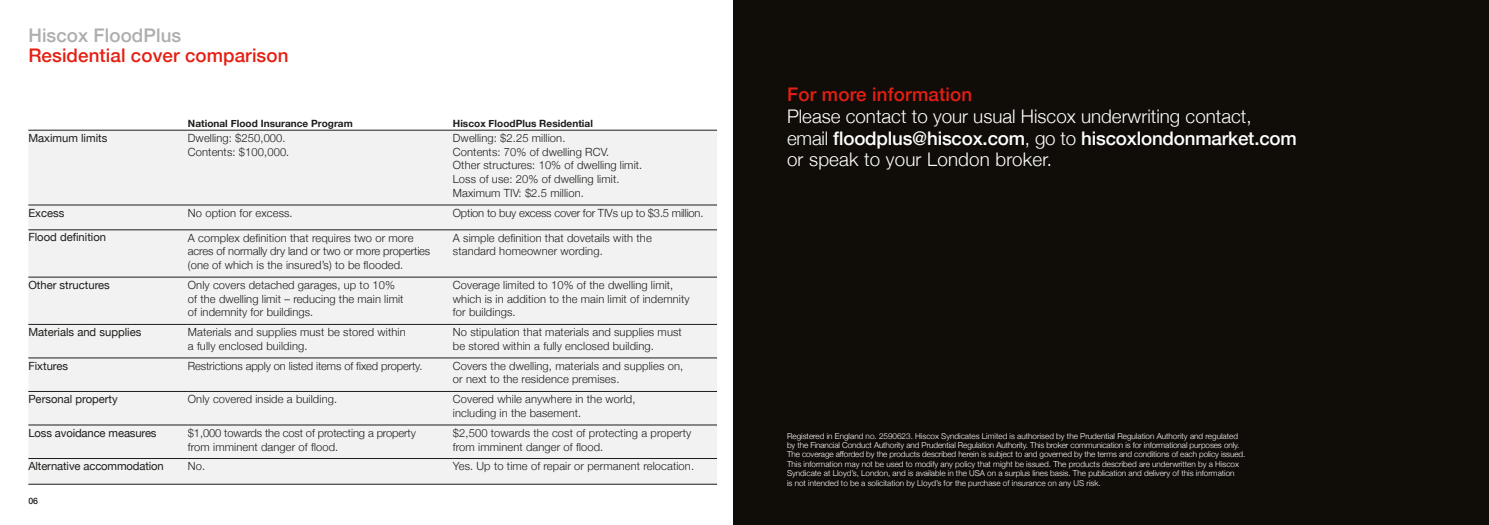
<style>
.page{position:relative;width:1489px;height:525px;background:#fff}
.page>*{position:absolute;margin:0;border:0;box-sizing:border-box;transform-origin:0 0}
.t1{font:300 18.75px/21.8px "Helvetica Neue";color:#fff}
.t2{font:500 18.75px "Helvetica Neue";letter-spacing:.005em;color:#e41f13}
.t3{font:500 18.75px "Helvetica Neue";letter-spacing:.005em;color:#aeaeae}
.t4{font:300 11.25px/13.8px "Helvetica Neue";letter-spacing:.01em;color:#1d1d1b}
.t5{font:11.25px "Helvetica Neue";color:#1d1d1b}
.t6{font:300 11.25px/13.8px "Helvetica Neue";letter-spacing:-.01em;color:#1d1d1b}
.t7{font:300 11.25px "Helvetica Neue";letter-spacing:-.015em;color:#1d1d1b}
.t8{font:700 10px "Helvetica Neue";letter-spacing:.005em;color:#1d1d1b}
.t9{font:500 8.75px "Helvetica Neue";color:#1d1d1b}
.t10{font:300 8.12px/9.4px "Helvetica Neue";color:#fff}
.s1{font-weight:500}
</style>
<div class="page">
<div style="left:733px;top:0;width:755px;height:524px;background:#100c08"></div>
<div style="left:28px;top:131px;width:689px;height:146px;background:#f2f2f2"></div>
<div style="left:28px;top:278px;width:689px;height:205px;background:#f2f2f2"></div>
<hr style="left:28px;top:277px;width:160px;height:1px;background:#1d1d1b">
<hr style="left:188px;top:277px;width:265px;height:1px;background:#1d1d1b">
<hr style="left:453px;top:277px;width:264px;height:1px;background:#1d1d1b">
<hr style="left:28px;top:324px;width:160px;height:1px;background:#1d1d1b">
<hr style="left:188px;top:324px;width:265px;height:1px;background:#1d1d1b">
<hr style="left:453px;top:324px;width:264px;height:1px;background:#1d1d1b">
<hr style="left:28px;top:357px;width:160px;height:1px;background:#1d1d1b">
<hr style="left:188px;top:357px;width:265px;height:1px;background:#1d1d1b">
<hr style="left:453px;top:357px;width:264px;height:1px;background:#1d1d1b">
<hr style="left:28px;top:391px;width:160px;height:1px;background:#1d1d1b">
<hr style="left:188px;top:391px;width:265px;height:1px;background:#1d1d1b">
<hr style="left:453px;top:391px;width:264px;height:1px;background:#1d1d1b">
<hr style="left:28px;top:424px;width:160px;height:1px;background:#1d1d1b">
<hr style="left:188px;top:424px;width:265px;height:1px;background:#1d1d1b">
<hr style="left:453px;top:424px;width:264px;height:1px;background:#1d1d1b">
<hr style="left:28px;top:458px;width:160px;height:1px;background:#1d1d1b">
<hr style="left:188px;top:458px;width:265px;height:1px;background:#1d1d1b">
<hr style="left:453px;top:458px;width:264px;height:1px;background:#1d1d1b">
<hr style="left:28px;top:130px;width:160px;height:1px;background:#1d1d1b">
<hr style="left:188px;top:130px;width:265px;height:1px;background:#1d1d1b">
<hr style="left:453px;top:130px;width:264px;height:1px;background:#1d1d1b">
<hr style="left:28px;top:205px;width:160px;height:1px;background:#1d1d1b">
<hr style="left:188px;top:205px;width:265px;height:1px;background:#1d1d1b">
<hr style="left:453px;top:205px;width:264px;height:1px;background:#1d1d1b">
<hr style="left:28px;top:229px;width:160px;height:1px;background:#1d1d1b">
<hr style="left:188px;top:229px;width:265px;height:1px;background:#1d1d1b">
<hr style="left:453px;top:229px;width:264px;height:1px;background:#1d1d1b">
<hr style="left:28px;top:483px;width:160px;height:1px;background:#1d1d1b">
<hr style="left:188px;top:483px;width:265px;height:1px;background:#1d1d1b">
<hr style="left:453px;top:483px;width:264px;height:1px;background:#1d1d1b">
<h1 class="t3" style="left:28px;top:20px;width:154px">Hiscox FloodPlus</h1>
<h1 class="t2" style="left:28px;top:41px;width:261px">Residential cover comparison</h1>
<p class="t8" style="left:188px;top:115px;width:166px">National Flood Insurance Program</p>
<p class="t8" style="left:453px;top:115px;width:141px">Hiscox FloodPlus Residential</p>
<p class="t5" style="left:28px;top:130px;width:80px">Maximum limits</p>
<p class="t4" style="left:188px;top:130px;width:103px">Dwelling: $250,000.<br>Contents: $100,000.</p>
<p class="t4" style="left:453px;top:130px;width:191px">Dwelling: $2.25 million.<br>Contents: 70% of dwelling RCV.<br>Other structures: 10% of dwelling limit.<br>Loss of use: 20% of dwelling limit.<br>Maximum TIV: $2.5 million.</p>
<p class="t5" style="left:28px;top:204px;width:38px">Excess</p>
<p class="t4" style="left:188px;top:205px;width:106px">No option for excess.</p>
<p class="t7" style="left:453px;top:203px;width:252px">Option to buy excess cover for TIVs up to $3.5 million.</p>
<p class="t5" style="left:28px;top:229px;width:79px">Flood definition</p>
<p class="t4" style="left:188px;top:230px;width:244px">A complex definition that requires two or more acres of normally dry land or two or more properties (one of which is the insured’s) to be flooded.</p>
<p class="t4" style="left:453px;top:230px;width:200px">A simple definition that dovetails with the standard homeowner wording.</p>
<p class="t5" style="left:28px;top:276px;width:83px">Other structures</p>
<p class="t4" style="left:188px;top:277px;width:217px">Only covers detached garages, up to 10% of the dwelling limit – reducing the main limit of indemnity for buildings.</p>
<p class="t4" style="left:453px;top:277px;width:238px">Coverage limited to 10% of the dwelling limit, which is in addition to the main limit of indemnity for buildings.</p>
<p class="t5" style="left:28px;top:324px;width:114px">Materials and supplies</p>
<p class="t4" style="left:188px;top:324px;width:219px">Materials and supplies must be stored within a fully enclosed building.</p>
<p class="t4" style="left:453px;top:324px;width:230px">No stipulation that materials and supplies must be stored within a fully enclosed building.</p>
<p class="t5" style="left:28px;top:357px;width:41px">Fixtures</p>
<p class="t6" style="left:188px;top:358px;width:236px">Restrictions apply on listed items of fixed property.</p>
<p class="t4" style="left:453px;top:358px;width:232px">Covers the dwelling, materials and supplies on, or next to the residence premises.</p>
<p class="t5" style="left:28px;top:391px;width:91px">Personal property</p>
<p class="t4" style="left:188px;top:391px;width:151px">Only covered inside a building.</p>
<p class="t4" style="left:453px;top:391px;width:184px">Covered while anywhere in the world, including in the basement.</p>
<p class="t5" style="left:28px;top:424px;width:130px">Loss avoidance measures</p>
<p class="t6" style="left:188px;top:425px;width:229px">$1,000 towards the cost of protecting a property from imminent danger of flood.</p>
<p class="t4" style="left:453px;top:425px;width:240px">$2,500 towards the cost of protecting a property from imminent danger of flood.</p>
<p class="t5" style="left:28px;top:457px;width:137px">Alternative accommodation</p>
<p class="t4" style="left:188px;top:458px;width:19px">No.</p>
<p class="t4" style="left:453px;top:458px;width:243px">Yes. Up to time of repair or permanent relocation.</p>
<p class="t9" style="left:28px;top:493px;width:11px">06</p>
<h1 class="t2" style="left:787px;top:79px;width:187px">For more information</h1>
<h1 class="t1" style="left:787px;top:104px;width:511px">Please contact to your usual Hiscox underwriting contact, email <span class="s1">floodplus@hiscox.com</span>, go to <span class="s1">hiscoxlondonmarket.com </span>or speak to your London broker.</h1>
<p class="t10" style="left:787px;top:430px;width:460px">Registered in England no. 2590623. Hiscox Syndicates Limited is authorised by the Prudential Regulation Authority and regulated by the Financial Conduct Authority and Prudential Regulation Authority. This broker communication is for informational purposes only.<br>The coverage afforded by the products described herein is subject to and governed by the terms and conditions of each policy issued.<br>This information may not be used to modify any policy that might be issued. The products described are underwritten by a Hiscox Syndicate at Lloyd’s, London, and is available in the USA on a surplus lines basis. The publication and delivery of this information<br>is not intended to be a solicitation by Lloyd’s for the purchase of insurance on any US risk.</p>
</div>
